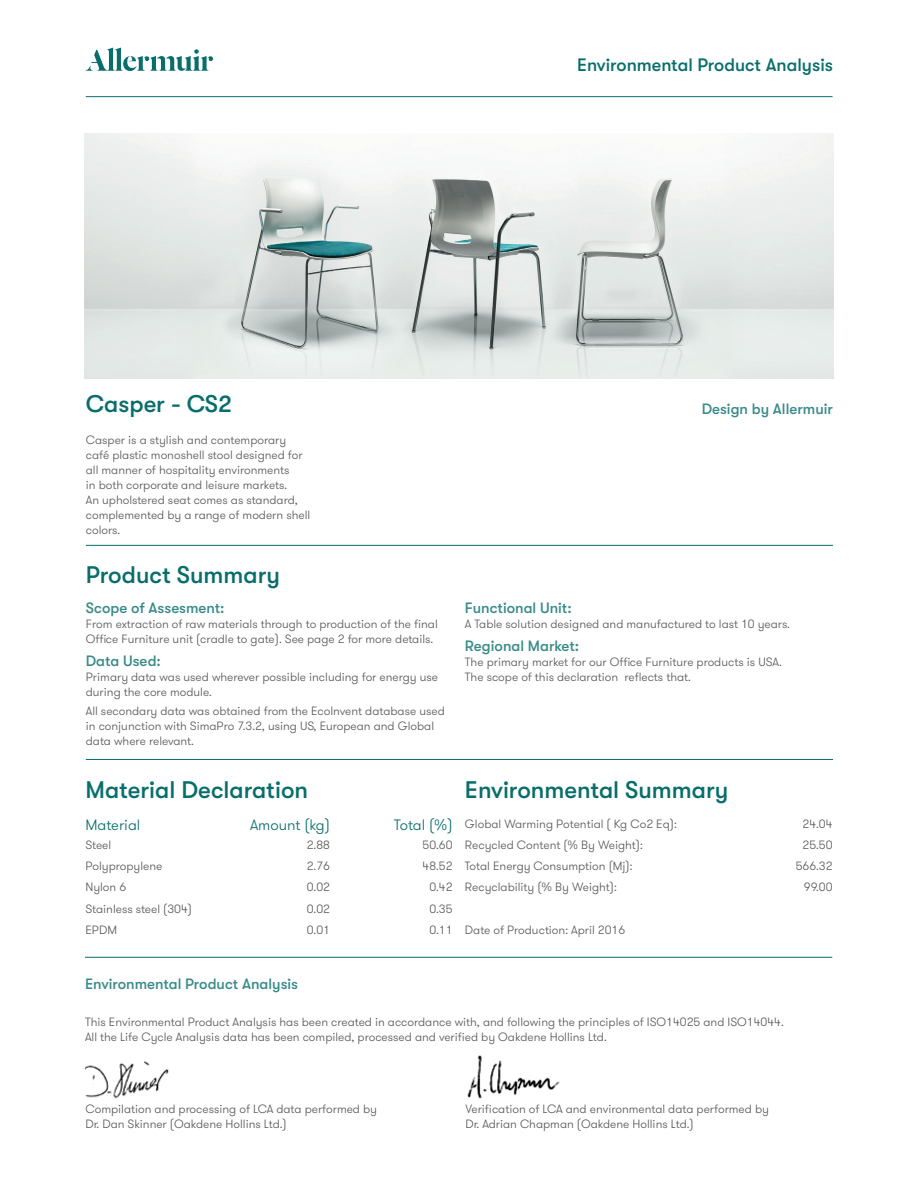
<style>
.page{position:relative;width:918px;height:1188px;background:#fff}
.page>*{position:absolute;margin:0;border:0;box-sizing:border-box;transform-origin:0 0}
.Large_Headers{font:500 24px "GT Walsheim";color:#086e6b}
.t1{font:500 18px "GT Walsheim";color:#086e6b}
.Small_Headers{font:500 15px "GT Walsheim";color:#398b89}
.t2{font:300 15px "GT Walsheim";color:#086e6b}
.t3{font:300 12px/15px "GT Walsheim";color:#57585a}
.s1{color:#086e6b}
</style>
<div class="page">
<svg style="left:85px;top:48px;width:128px;height:23px"></svg>
<hr style="left:86px;top:96px;width:747px;height:1px;background:#086e6b">
<hr style="left:86px;top:545px;width:747px;height:1px;background:#086e6b">
<hr style="left:86px;top:759px;width:747px;height:1px;background:#086e6b">
<img style="left:85px;top:1061px;width:84px;height:38px">
<hr style="left:85px;top:957px;width:747px;height:1px;background:#086e6b">
<img style="left:176px;top:133px;width:569px;height:246px">
<img style="left:467px;top:1055px;width:93px;height:44px">
<h2 class="t1" style="left:577px;top:55px;width:257px">Environmental Product Analysis</h2>
<p class="Large_Headers" style="left:86px;top:390px;width:148px">Casper - CS2</p>
<p class="t3" style="left:86px;top:432px;width:226px">Casper is a stylish and contemporary café plastic monoshell stool designed for all manner of hospitality environments<br>in both corporate and leisure markets.<br>An upholstered seat comes as standard, complemented by a range of modern shell colors.</p>
<p class="Large_Headers" style="left:86px;top:561px;width:196px">Product Summary</p>
<p class="Small_Headers" style="left:86px;top:599px;width:140px">Scope of Assesment:</p>
<p class="t3" style="left:86px;top:616px;width:354px">From extraction of raw materials through to production of the final<br>Office Furniture unit (cradle to gate). See page 2 for more details.</p>
<p class="Small_Headers" style="left:86px;top:652px;width:77px">Data Used:</p>
<p class="t3" style="left:86px;top:670px;width:354px">Primary data was used wherever possible including for energy use during the core module.</p>
<p class="t3" style="left:86px;top:704px;width:361px">All secondary data was obtained from the Ecolnvent database used in conjunction with SimaPro 7.3.2, using US, European and Global data where relevant.</p>
<p class="Small_Headers" style="left:702px;top:401px;width:133px">Design by Allermuir</p>
<p class="Small_Headers" style="left:465px;top:599px;width:108px">Functional Unit:</p>
<p class="t3" style="left:465px;top:616px;width:327px">A Table solution designed and manufactured to last 10 years.</p>
<p class="Small_Headers" style="left:465px;top:637px;width:116px">Regional Market:</p>
<p class="t3" style="left:465px;top:655px;width:318px">The primary market for our Office Furniture products is USA.<br>The scope of this declaration reflects that.</p>
<p class="Large_Headers" style="left:85px;top:776px;width:224px">Material Declaration</p>
<p class="t2" style="left:85px;top:815px;width:57px">Material</p>
<p class="t2" style="left:250px;top:815px;width:81px">Amount (kg)</p>
<p class="t2" style="left:394px;top:815px;width:60px">Total (%)</p>
<p class="t3" style="left:85px;top:837px;width:27px">Steel</p>
<p class="t3" style="left:307px;top:837px;width:25px">2.88</p>
<p class="t3" style="left:423px;top:837px;width:32px">50.60</p>
<p class="t3" style="left:85px;top:859px;width:78px">Polypropylene</p>
<p class="t3" style="left:307px;top:859px;width:25px">2.76</p>
<p class="t3" style="left:423px;top:859px;width:32px">48.52</p>
<p class="t3" style="left:85px;top:880px;width:42px">Nylon 6</p>
<p class="t3" style="left:307px;top:880px;width:25px">0.02</p>
<p class="t3" style="left:429px;top:880px;width:25px">0.42</p>
<p class="t3" style="left:85px;top:901px;width:108px">Stainless steel (304)</p>
<p class="t3" style="left:307px;top:901px;width:25px">0.02</p>
<p class="t3" style="left:429px;top:901px;width:25px">0.35</p>
<p class="t3" style="left:85px;top:922px;width:33px">EPDM</p>
<p class="t3" style="left:307px;top:922px;width:25px">0.01</p>
<p class="t3" style="left:429px;top:922px;width:25px">0.11</p>
<p class="Large_Headers" style="left:465px;top:776px;width:265px">Environmental Summary</p>
<p class="t3" style="left:465px;top:816px;width:213px">Global Warming Potential ( Kg Co2 Eq):</p>
<p class="t3" style="left:803px;top:816px;width:32px">24.04</p>
<p class="t3" style="left:465px;top:837px;width:179px">Recycled Content (% By Weight):</p>
<p class="t3" style="left:803px;top:837px;width:32px">25.50</p>
<p class="t3" style="left:465px;top:859px;width:169px">Total Energy Consumption (Mj):</p>
<p class="t3" style="left:796px;top:859px;width:38px">566.32</p>
<p class="t3" style="left:465px;top:880px;width:153px">Recyclability (% By Weight):</p>
<p class="t3" style="left:804px;top:880px;width:30px">99.00</p>
<p class="t3" style="left:465px;top:922px;width:162px">Date of Production: April 2016</p>
<p class="Small_Headers" style="left:85px;top:975px;width:215px">Environmental Product Analysis</p>
<p class="t3" style="left:85px;top:1014px;width:700px">This Environmental Product Analysis has been created in accordance with, and following the principles of ISO14025 and ISO14044.</p>
<p class="t3" style="left:85px;top:1029px;width:523px">All the Life Cycle Analysis data has been compiled, processed and verified by Oakdene Hollins Ltd<span class="s1">.</span></p>
<p class="t3" style="left:85px;top:1102px;width:293px">Compilation and processing of LCA data performed by<br>Dr. Dan Skinner (Oakdene Hollins Ltd.)</p>
<p class="t3" style="left:465px;top:1102px;width:305px">Verification of LCA and environmental data performed by<br>Dr. Adrian Chapman (Oakdene Hollins Ltd.)</p>
</div>
